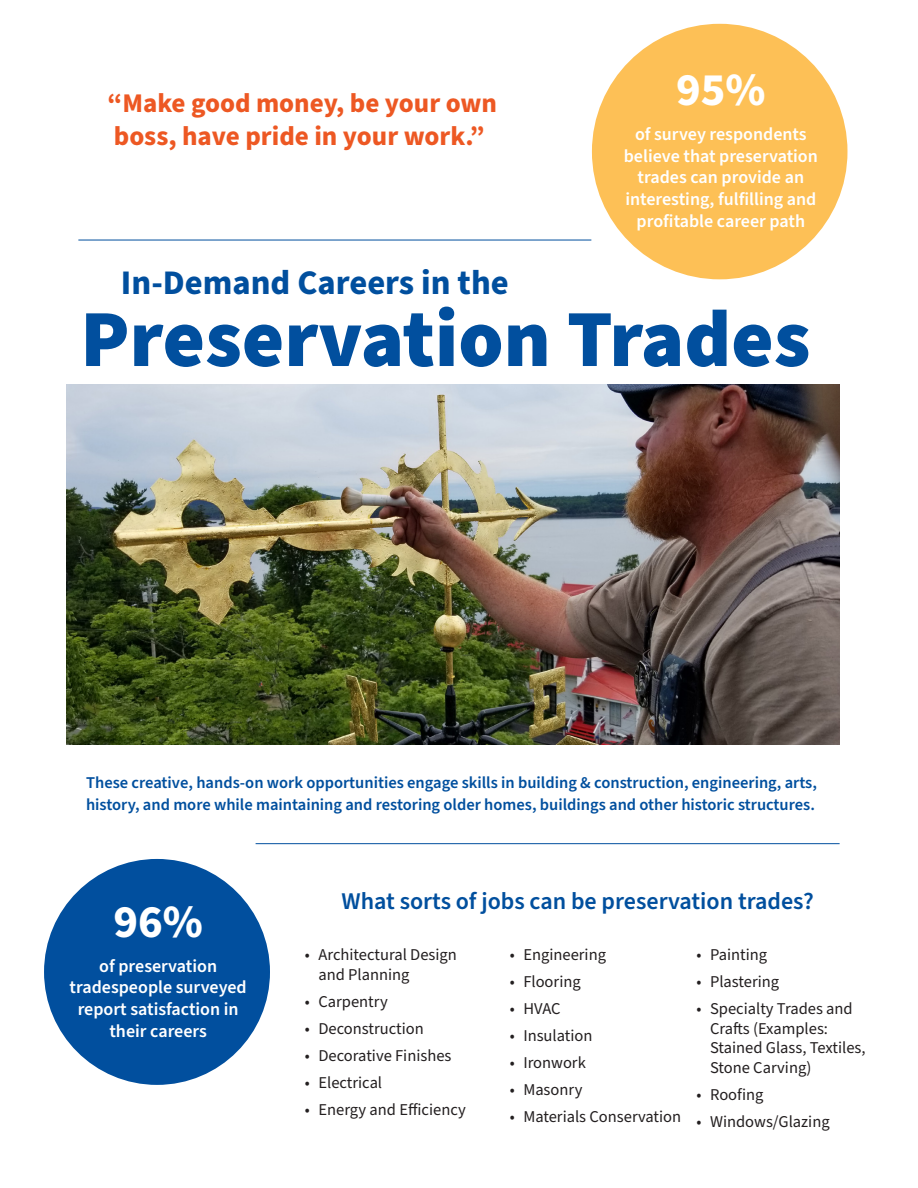
<style>
.page{position:relative;width:918px;height:1188px;background:#fff}
.page>*{position:absolute;margin:0;border:0;box-sizing:border-box;transform-origin:0 0}
.t1{font:900 81px "Source Sans Pro";color:#014f9e}
.Stats_-_Orange{font:700 46.5px "Source Sans Pro";color:#fff}
.t2{font:700 34.5px "Source Sans Pro";color:#014f9e}
.t3{font:700 27px/32.4px "Source Sans Pro";color:#ed5823}
.Heading_2{font:600 24px "Source Sans Pro";color:#014f9e}
.t4{font:600 18px/21.6px "Source Sans Pro";color:#fff;text-align:center}
.t5{font:16.5px/19.5px "Source Sans Pro";color:#231f20}
.t6{font:600 16.5px/22.5px "Source Sans Pro";color:#014f9e}
</style>
<div class="page">
<img style="left:67px;top:384px;width:773px;height:360px">
<hr style="left:78px;top:240px;width:513px;height:1px;background:#014f9e">
<hr style="left:256px;top:843px;width:584px;height:1px;background:#014f9e">
<div style="left:44px;top:859px;width:226px;height:226px;background:#014f9e;border-radius:50%"></div>
<div style="left:592px;top:24px;width:255px;height:255px;background:#fdc056;border-radius:50%"></div>
<p class="t3" style="left:108px;top:88px;width:391px">“Make good money, be your own boss, have pride in your work.”</p>
<p class="t2" style="left:121px;top:259px;width:389px">In-Demand Careers in the</p>
<p class="Stats_-_Orange" style="left:676px;top:58px;width:91px">95%</p>
<p class="t4" style="left:624px;top:124px;width:196px">of survey respondents believe that preservation trades can provide an interesting, fulfilling and profitable career path</p>
<p class="t1" style="left:80px;top:283px;width:732px">Preservation Trades</p>
<p class="t6" style="left:86px;top:772px;width:732px">These creative, hands-on work opportunities engage skills in building &amp; construction, engineering, arts, history, and more while maintaining and restoring older homes, buildings and other historic structures.</p>
<p class="Stats_-_Orange" style="left:113px;top:890px;width:91px">96%</p>
<p class="t4" style="left:70px;top:956px;width:179px">of preservation tradespeople surveyed report satisfaction in their careers</p>
<p class="Heading_2" style="left:342px;top:885px;width:474px">What sorts of jobs can be preservation trades?</p>
<p class="t5" style="left:318px;top:945px;width:140px;text-indent:-14px">• Architectural Design and Planning</p>
<p class="t5" style="left:305px;top:992px;width:84px">• Carpentry</p>
<p class="t5" style="left:305px;top:1019px;width:120px">• Deconstruction</p>
<p class="t5" style="left:305px;top:1046px;width:148px">• Decorative Finishes</p>
<p class="t5" style="left:305px;top:1073px;width:79px">• Electrical</p>
<p class="t5" style="left:305px;top:1100px;width:162px">• Energy and Efficiency</p>
<p class="t5" style="left:510px;top:945px;width:98px">• Engineering</p>
<p class="t5" style="left:510px;top:972px;width:72px">• Flooring</p>
<p class="t5" style="left:510px;top:999px;width:52px">• HVAC</p>
<p class="t5" style="left:510px;top:1026px;width:84px">• Insulation</p>
<p class="t5" style="left:510px;top:1053px;width:78px">• Ironwork</p>
<p class="t5" style="left:510px;top:1080px;width:74px">• Masonry</p>
<p class="t5" style="left:510px;top:1107px;width:173px">• Materials Conservation</p>
<p class="t5" style="left:697px;top:945px;width:72px">• Painting</p>
<p class="t5" style="left:697px;top:972px;width:84px">• Plastering</p>
<p class="t5" style="left:710px;top:999px;width:157px;text-indent:-14px">• Specialty Trades and<br>Crafts (Examples:<br>Stained Glass, Textiles,<br>Stone Carving)</p>
<p class="t5" style="left:697px;top:1085px;width:68px">• Roofing</p>
<p class="t5" style="left:697px;top:1112px;width:135px">• Windows/Glazing</p>
</div>
